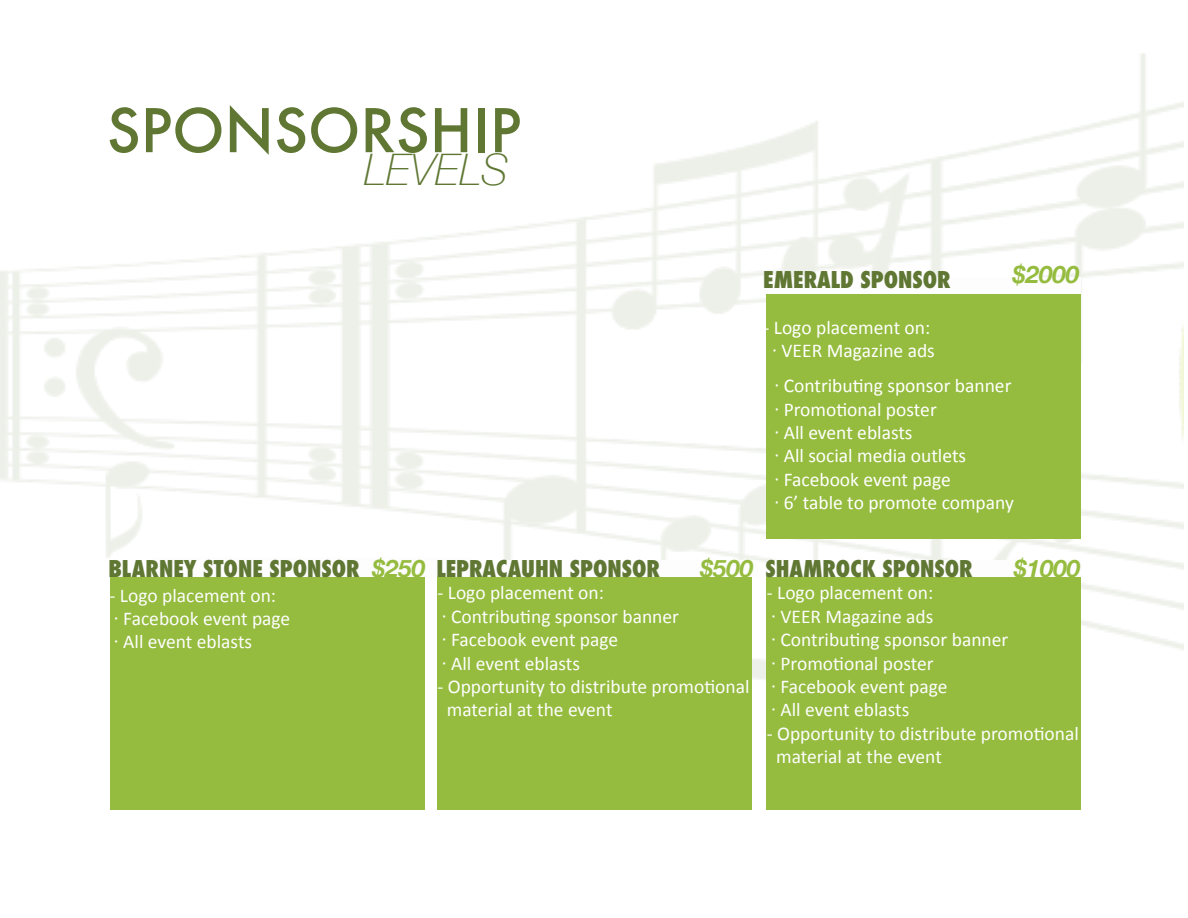
<style>
.page{position:relative;width:1188px;height:918px;background:#fff}
.page>*{position:absolute;margin:0;border:0;box-sizing:border-box;transform-origin:0 0}
.t1{font:500 58.5px "Futura";color:#5f7733}
.t2{font:italic 100 43.5px "Helvetica Neue";color:#5f7733}
.t3{font:italic 700 24px "Helvetica Neue";color:#95bc3f}
.t4{font:800 condensed 22.5px "Futura";color:#5f7733}
.t5{font:19.5px/23.4px "Calibri";color:#fdfdfd}
.t6{font:19.5px/23.4px "Calibri";color:#fff;text-align:center}
.s1{font-family:"Helvetica Neue";font-weight:700;font-style:italic;font-stretch:normal;font-size:24px;color:#95bc3f}
.s2{color:#95bc3e}
</style>
<div class="page">
<img style="left:0;top:53px;width:1183px;height:651px">
<div style="left:767px;top:278px;width:314px;height:16px;background:#fdfdfd"></div>
<div style="left:767px;top:560px;width:314px;height:17px;background:#fdfdfd"></div>
<div style="left:440px;top:560px;width:318px;height:18px;background:#fdfdfd"></div>
<div style="left:153px;top:557px;width:318px;height:20px;background:#fdfdfd"></div>
<div style="left:110px;top:577px;width:314px;height:232px;background:#95bc3e"></div>
<div style="left:437px;top:577px;width:315px;height:232px;background:#95bc3e"></div>
<div style="left:767px;top:294px;width:314px;height:245px;background:#95bc3e"></div>
<div style="left:767px;top:577px;width:314px;height:232px;background:#95bc3e"></div>
<h1 class="t1" style="left:107px;top:90px;width:416px">SPONSORSHIP</h1>
<h2 class="t2" style="left:364px;top:136px;width:146px">LEVELS</h2>
<p class="t3" style="left:1012px;top:256px;width:68px">$2000</p>
<p class="t4" style="left:763px;top:265px;width:189px">EMERALD SPONSOR</p>
<p class="t6" style="left:763px;top:315px;width:173px">- Logo placement on: · VEER Magazine ads</p>
<p class="t6" style="left:774px;top:374px;width:241px;text-align:left;text-indent:-8px"><sup>fff</sup>· Contributing sponsor banner · Promotional poster<br>· All event eblasts<br>· All social media outlets<br>· Facebook event page<br>· 6’ table to promote company</p>
<p class="t4" style="left:108px;top:554px;width:253px">BLARNEY STONE SPONSOR</p>
<p class="t3" style="left:372px;top:550px;width:55px">$250</p>
<p class="t4" style="left:436px;top:554px;width:225px">LEPRACAUHN SPONSOR</p>
<p class="t4" style="left:700px;top:554px;width:275px"><span class="s1">$500</span> SHAMROCK SPONSOR</p>
<p class="t3" style="left:1013px;top:550px;width:68px">$1000</p>
<p class="t5" style="left:110px;top:584px;width:182px">- Logo placement on:<br>· Facebook event page · All event eblasts</p>
<p class="t5" style="left:437px;top:581px;width:243px">- Logo placement on:<br>· Contributing sponsor banner · Facebook event page<br>· All event eblasts</p>
<p class="t5" style="left:437px;top:675px;width:314px">- Opportunity to distribute promotional <span class="s2">a</span>material at the event</p>
<p class="t5" style="left:767px;top:581px;width:243px">- Logo placement on:<br>· VEER Magazine ads<br>· Contributing sponsor banner · Promotional poster<br>· Facebook event page<br>· All event eblasts</p>
<p class="t5" style="left:767px;top:722px;width:314px">- Opportunity to distribute promotional <span class="s2">a</span>material at the event</p>
</div>
